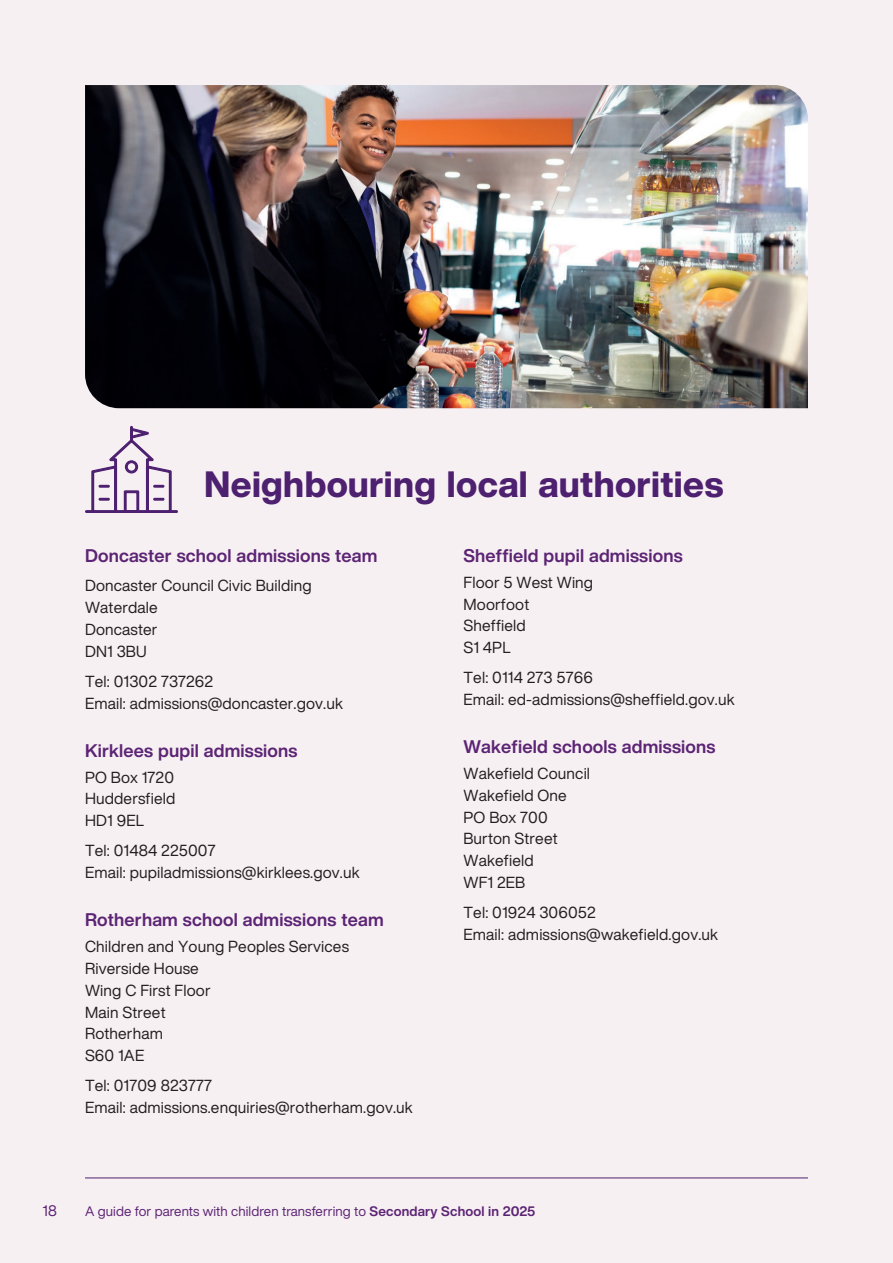
<style>
.page{position:relative;width:893px;height:1263px;background:#f7f0f3}
.page>*{position:absolute;margin:0;border:0;box-sizing:border-box;transform-origin:0 0}
.t1{font:800 36px "Helvetica Now Display";letter-spacing:.01em;color:#4d2070}
.t2{font:700 18px "Helvetica Now Display";letter-spacing:.01em;color:#5c2474}
.t3{font:15.75px/21.8px "Helvetica Now Display";letter-spacing:.01em;color:#231f20}
.t4{font:15px "Helvetica Now Display";color:#5c2474}
.t5{font:13.5px "Helvetica Now Display";letter-spacing:.01em;color:#5c2474}
.s1{font-weight:700}
</style>
<div class="page">
<hr style="left:85px;top:1177px;width:723px;height:1px;background:#4d2070">
<img style="left:85px;top:85px;width:723px;height:323px">
<svg style="left:85px;top:426px;width:93px;height:87px"></svg>
<h1 class="t1" style="left:204px;top:459px;width:521px">Neighbouring local authorities</h1>
<p class="t2" style="left:85px;top:543px;width:294px">Doncaster school admissions team</p>
<p class="t3" style="left:85px;top:575px;width:228px">Doncaster Council Civic Building<br>Waterdale<br>Doncaster<br>DN1 3BU</p>
<p class="t3" style="left:85px;top:670px;width:260px">Tel: 01302 737262<br>Email: admissions@doncaster.gov.uk</p>
<p class="t2" style="left:85px;top:738px;width:214px">Kirklees pupil admissions</p>
<p class="t3" style="left:85px;top:766px;width:92px;text-align:justify">PO Box 1720<br>Huddersfield HD1 9EL</p>
<p class="t3" style="left:85px;top:840px;width:276px">Tel: 01484 225007<br>Email: pupiladmissions@kirklees.gov.uk</p>
<p class="t2" style="left:85px;top:907px;width:300px">Rotherham school admissions team</p>
<p class="t3" style="left:85px;top:936px;width:265px">Children and Young Peoples Services<br>Riverside House<br>Wing C First Floor<br>Main Street<br>Rotherham<br>S60 1AE</p>
<p class="t3" style="left:85px;top:1075px;width:329px">Tel: 01709 823777<br>Email: admissions.enquiries@rotherham.gov.uk</p>
<p class="t2" style="left:463px;top:543px;width:221px">Sheffield pupil admissions</p>
<p class="t3" style="left:463px;top:571px;width:131px">Floor 5 West Wing<br>Moorfoot<br>Sheffield<br>S1 4PL</p>
<p class="t3" style="left:463px;top:667px;width:273px">Tel: 0114 273 5766<br>Email: ed-admissions@sheffield.gov.uk</p>
<p class="t2" style="left:463px;top:734px;width:253px">Wakefield schools admissions</p>
<p class="t3" style="left:463px;top:763px;width:128px">Wakefield Council<br>Wakefield One<br>PO Box 700<br>Burton Street<br>Wakefield<br>WF1 2EB</p>
<p class="t3" style="left:463px;top:902px;width:256px">Tel: 01924 306052<br>Email: admissions@wakefield.gov.uk</p>
<p class="t4" style="left:43px;top:1201px;width:16px">18</p>
<p class="t5" style="left:85px;top:1202px;width:452px">A guide for parents with children transferring to <span class="s1">Secondary School in 2025</span></p>
</div>
